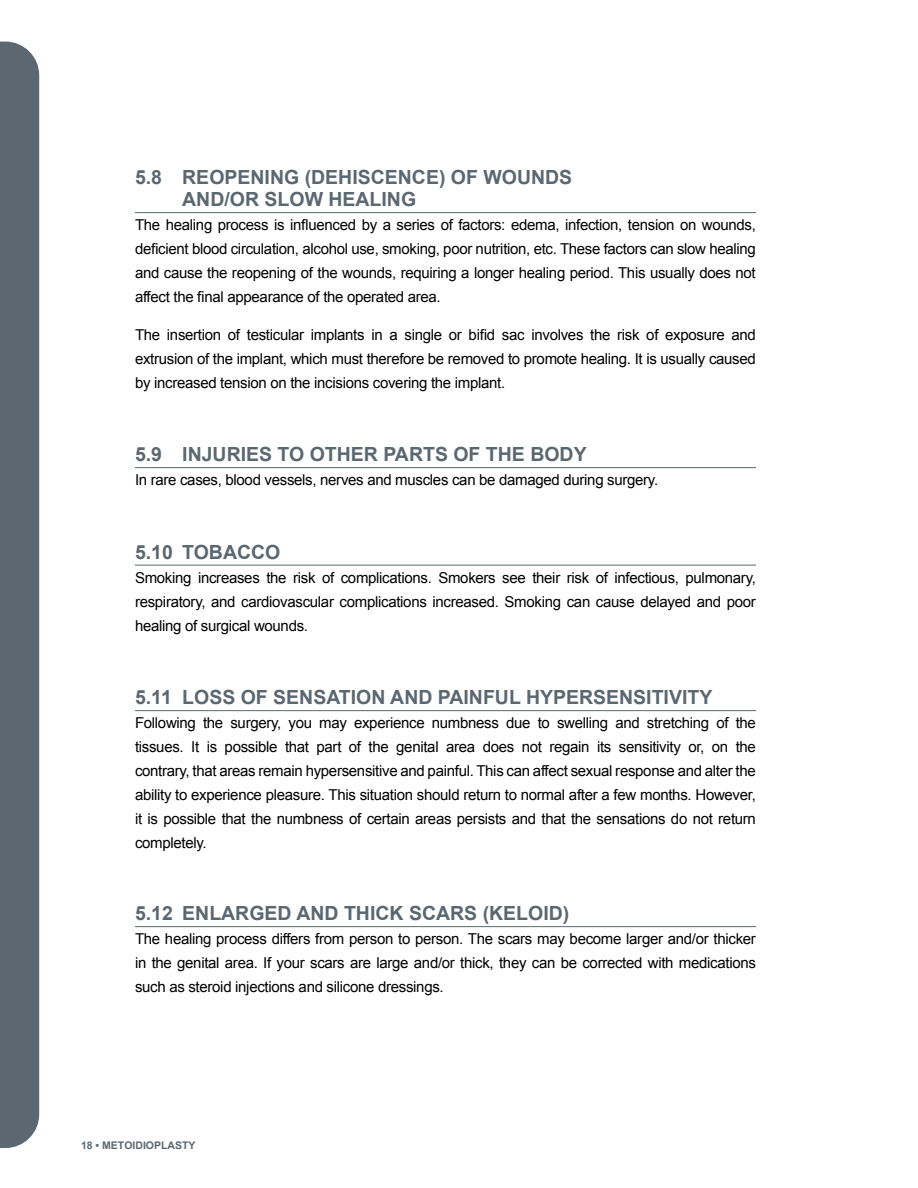
<style>
.page{position:relative;width:918px;height:1188px;background:#fff}
.page>*{position:absolute;margin:0;border:0;box-sizing:border-box;transform-origin:0 0}
.F_SOUS_SECTION{font:700 19.5px "Arial";color:#5b6771}
.F_pa_de_ligne{font:700 19.5px "Arial";color:#5b6771}
.C_TEXTE{font:15px/24px "Arial";letter-spacing:-.02em;color:#000;text-align:justify}
.F_SOUS_SECTION-2{font:15px/24px "Arial";letter-spacing:-.02em;color:#000;text-align:justify}
.t1{font:700 10.5px "Arial";color:#5b6771}
</style>
<div class="page">
<div style="left:0;top:42px;width:39px;height:1106px;background:#5b6771"></div>
<hr style="left:135px;top:212px;width:621px;height:1px;background:#5b6771">
<hr style="left:135px;top:467px;width:621px;height:1px;background:#5b6771">
<hr style="left:135px;top:565px;width:621px;height:1px;background:#5b6771">
<hr style="left:135px;top:710px;width:621px;height:1px;background:#5b6771">
<hr style="left:135px;top:926px;width:621px;height:1px;background:#5b6771">
<p class="F_pa_de_ligne" style="left:135px;top:164px;width:439px">5.8 REOPENING (DEHISCENCE) OF WOUNDS</p>
<p class="F_SOUS_SECTION" style="left:182px;top:187px;width:235px">AND/OR SLOW HEALING</p>
<p class="C_TEXTE" style="left:135px;top:213px;width:623px">The healing process is influenced by a series of factors: edema, infection, tension on wounds, deficient blood circulation, alcohol use, smoking, poor nutrition, etc. These factors can slow healing and cause the reopening of the wounds, requiring a longer healing period. This usually does not affect the final appearance of the operated area.</p>
<p class="C_TEXTE" style="left:135px;top:323px;width:622px">The insertion of testicular implants in a single or bifid sac involves the risk of exposure and extrusion of the implant, which must therefore be removed to promote healing. It is usually caused by increased tension on the incisions covering the implant.</p>
<p class="F_SOUS_SECTION" style="left:135px;top:442px;width:453px">5.9 INJURIES TO OTHER PARTS OF THE BODY</p>
<p class="C_TEXTE" style="left:135px;top:468px;width:522px">In rare cases, blood vessels, nerves and muscles can be damaged during surgery.</p>
<p class="F_SOUS_SECTION" style="left:135px;top:539px;width:147px">5.10 TOBACCO</p>
<p class="C_TEXTE" style="left:135px;top:566px;width:622px">Smoking increases the risk of complications. Smokers see their risk of infectious, pulmonary, respiratory, and cardiovascular complications increased. Smoking can cause delayed and poor healing of surgical wounds.</p>
<p class="F_SOUS_SECTION" style="left:135px;top:685px;width:579px">5.11 LOSS OF SENSATION AND PAINFUL HYPERSENSITIVITY</p>
<p class="F_SOUS_SECTION-2" style="left:135px;top:711px;width:622px">Following the surgery, you may experience numbness due to swelling and stretching of the tissues . It is possible that part of the genital area does not regain its sensitivity or, on the contrary, that areas remain hypersensitive and painful . This can affect sexual response and alter the ability to experience pleasure . This situation should return to normal after a few months . However, it is possible that the numbness of certain areas persists and that the sensations do not return completely .</p>
<p class="F_SOUS_SECTION" style="left:135px;top:901px;width:436px">5.12 ENLARGED AND THICK SCARS (KELOID)</p>
<p class="C_TEXTE" style="left:135px;top:927px;width:622px">The healing process differs from person to person. The scars may become larger and/or thicker in the genital area. If your scars are large and/or thick, they can be corrected with medications such as steroid injections and silicone dressings.</p>
<p class="t1" style="left:81px;top:1139px;width:116px">18 • METOIDIOPLASTY</p>
</div>
